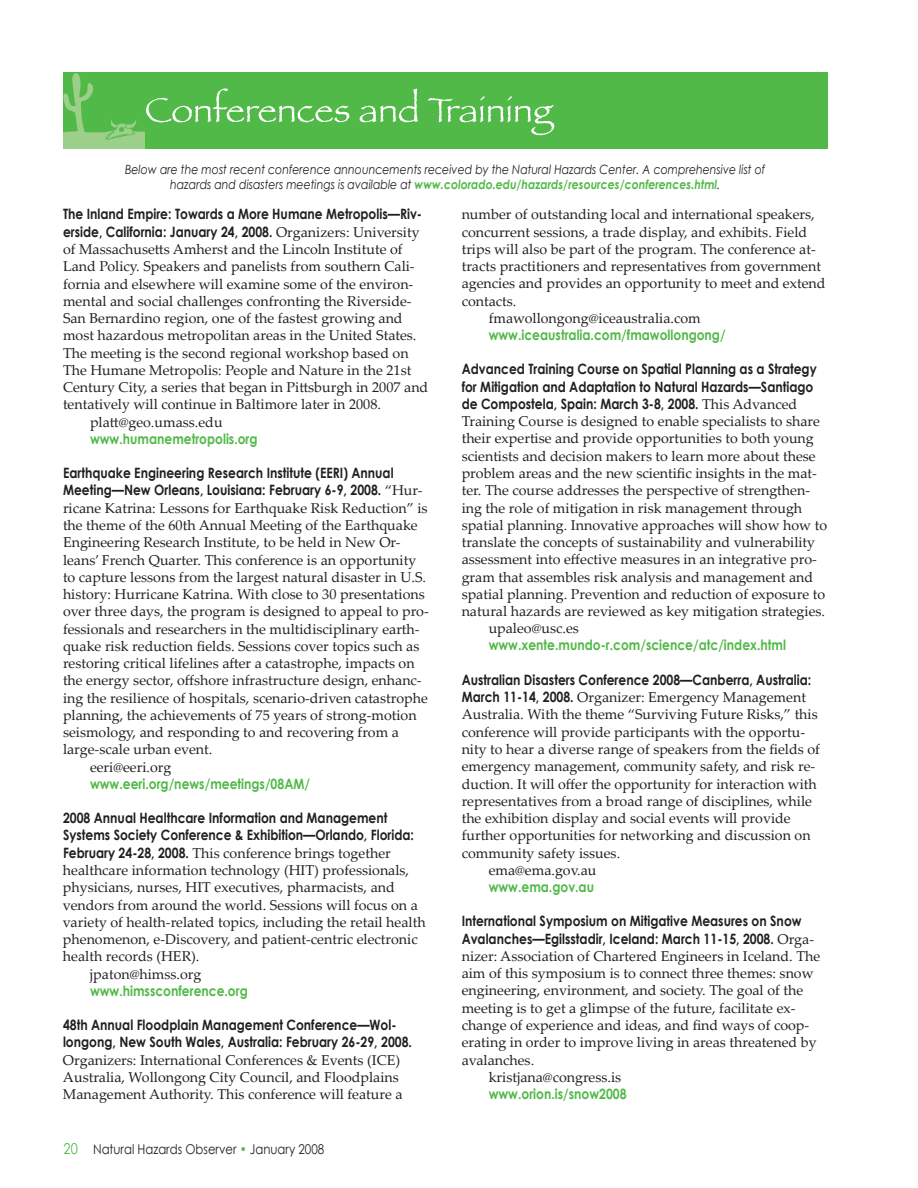
<style>
.page{position:relative;width:918px;height:1188px;background:#fff}
.page>*{position:absolute;margin:0;border:0;box-sizing:border-box;transform-origin:0 0}
.t1{font:14.25px/17.2px "Palatino Linotype";color:#231f20}
.t2{font:700 14.25px/17.2px "Century Gothic";color:#231f20;scale:.86 1}
.t3{font:700 14.25px "Century Gothic";color:#51b948;scale:.86 1}
.t4{font:13.5px "Century Gothic";color:#231f20;scale:.86 1}
.t5{font:italic 12.75px/15px "Century Gothic";color:#231f20;text-align:center;scale:.86 1}
.s1{font-weight:700;color:#51b948}
.s2{font-family:"Palatino Linotype";font-weight:400}
.s3{font-family:"Century Gothic";font-weight:700}
.s4{font-size:15px;color:#51b948}
.s5{color:#51b948}
</style>
<div class="page">
<div style="left:63px;top:72px;width:765px;height:76px;background:#51b948"></div>
<svg style="left:146px;top:88px;width:203px;height:34px"></svg>
<svg style="left:359px;top:89px;width:59px;height:33px"></svg>
<svg style="left:428px;top:96px;width:126px;height:39px"></svg>
<img style="left:63px;top:73px;width:82px;height:75px">
<p class="t5" style="left:125px;top:162px;width:746px">Below are the most recent conference announcements received by the Natural Hazards Center. A comprehensive list of hazards and disasters meetings is available at <span class="s1">www.colorado.edu/hazards/resources/conferences.html</span>.</p>
<p class="t2" style="left:63px;top:205px;width:419px">The Inland Empire: Towards a More Humane Metropolis—Riv&shy;erside, California: January 24, 2008. <span class="s2">Organizers: University</span></p>
<p class="t1" style="left:63px;top:240px;width:341px">of Massachusetts Amherst and the Lincoln Institute of</p>
<p class="t1" style="left:63px;top:257px;width:353px">Land Policy. Speakers and panelists from southern Cali-</p>
<p class="t1" style="left:63px;top:274px;width:352px">fornia and elsewhere will examine some of the environ-</p>
<p class="t1" style="left:63px;top:292px;width:350px">mental and social challenges confronting the Riverside-</p>
<p class="t1" style="left:63px;top:309px;width:341px">San Bernardino region, one of the fastest growing and</p>
<p class="t1" style="left:63px;top:326px;width:355px">most hazardous metropolitan areas in the United States.</p>
<p class="t1" style="left:63px;top:344px;width:347px">The meeting is the second regional workshop based on</p>
<p class="t1" style="left:63px;top:361px;width:350px">The Humane Metropolis: People and Nature in the 21st</p>
<p class="t1" style="left:63px;top:378px;width:367px">Century City, a series that began in Pittsburgh in 2007 and</p>
<p class="t1" style="left:63px;top:395px;width:320px">tentatively will continue in Baltimore later in 2008.</p>
<p class="t1" style="left:90px;top:413px;width:134px">platt@geo.umass.edu</p>
<p class="t3" style="left:90px;top:428px;width:196px">www.humanemetropolis.org</p>
<p class="t2" style="left:63px;top:464px;width:420px">Earthquake Engineering Research Institute (EERI) Annual<br>Meeting—New Orleans, Louisiana: February 6-9, 2008. <span class="s2">“Hur-</span></p>
<p class="t1" style="left:63px;top:499px;width:366px">ricane Katrina: Lessons for Earthquake Risk Reduction” is</p>
<p class="t1" style="left:63px;top:516px;width:356px">the theme of the 60th Annual Meeting of the Earthquake</p>
<p class="t1" style="left:63px;top:533px;width:339px">Engineering Research Institute, to be held in New Or-</p>
<p class="t1" style="left:63px;top:550px;width:355px">leans’ French Quarter. This conference is an opportunity</p>
<p class="t1" style="left:63px;top:568px;width:365px">to capture lessons from the largest natural disaster in U.S.</p>
<p class="t1" style="left:63px;top:585px;width:363px">history: Hurricane Katrina. With close to 30 presentations</p>
<p class="t1" style="left:63px;top:602px;width:367px">over three days, the program is designed to appeal to pro-</p>
<p class="t1" style="left:63px;top:620px;width:358px">fessionals and researchers in the multidisciplinary earth-</p>
<p class="t1" style="left:63px;top:637px;width:358px">quake risk reduction fields. Sessions cover topics such as</p>
<p class="t1" style="left:63px;top:654px;width:353px">restoring critical lifelines after a catastrophe, impacts on</p>
<p class="t1" style="left:63px;top:671px;width:360px">the energy sector, offshore infrastructure design, enhanc-</p>
<p class="t1" style="left:63px;top:689px;width:366px">ing the resilience of hospitals, scenario-driven catastrophe</p>
<p class="t1" style="left:63px;top:706px;width:355px">planning, the achievements of 75 years of strong-motion</p>
<p class="t1" style="left:63px;top:723px;width:338px">seismology, and responding to and recovering from a</p>
<p class="t1" style="left:63px;top:740px;width:151px">large-scale urban event.</p>
<p class="t1" style="left:90px;top:758px;width:83px">eeri@eeri.org</p>
<p class="t3" style="left:90px;top:773px;width:257px">www.eeri.org/news/meetings/08AM/</p>
<p class="t2" style="left:63px;top:809px;width:410px">2008 Annual Healthcare Information and Management<br>Systems Society Conference &amp; Exhibition—Orlando, Florida:</p>
<p class="t1" style="left:63px;top:844px;width:329px"><span class="s3">February 24-28, 2008.</span> This conference brings together</p>
<p class="t1" style="left:63px;top:861px;width:348px">healthcare information technology (HIT) professionals,</p>
<p class="t1" style="left:63px;top:878px;width:333px">physicians, nurses, HIT executives, pharmacists, and</p>
<p class="t1" style="left:63px;top:895px;width:356px">vendors from around the world. Sessions will focus on a</p>
<p class="t1" style="left:63px;top:913px;width:364px">variety of health-related topics, including the retail health</p>
<p class="t1" style="left:63px;top:930px;width:356px">phenomenon, e-Discovery, and patient-centric electronic</p>
<p class="t1" style="left:63px;top:947px;width:138px">health records (HER).</p>
<p class="t1" style="left:90px;top:965px;width:113px">jpaton@himss.org</p>
<p class="t3" style="left:90px;top:980px;width:185px">www.himssconference.org</p>
<p class="t2" style="left:63px;top:1016px;width:407px">48th Annual Floodplain Management Conference—Wol&shy;longong, New South Wales, Australia: February 26-29, 2008.</p>
<p class="t1" style="left:63px;top:1051px;width:341px">Organizers: International Conferences &amp; Events (ICE)<br>Australia, Wollongong City Council, and Floodplains<br>Management Authority. This conference will feature a</p>
<p class="t1" style="left:462px;top:205px;width:355px">number of outstanding local and international speakers,</p>
<p class="t1" style="left:462px;top:222px;width:347px">concurrent sessions, a trade display, and exhibits. Field</p>
<p class="t1" style="left:462px;top:240px;width:356px">trips will also be part of the program. The conference at-</p>
<p class="t1" style="left:462px;top:257px;width:361px">tracts practitioners and representatives from government</p>
<p class="t1" style="left:462px;top:274px;width:365px">agencies and provides an opportunity to meet and extend</p>
<p class="t1" style="left:462px;top:292px;width:56px">contacts.</p>
<p class="t1" style="left:489px;top:309px;width:214px">fmawollongong@iceaustralia.com</p>
<p class="t3" style="left:489px;top:324px;width:277px">www.iceaustralia.com/fmawollongong/</p>
<p class="t2" style="left:462px;top:360px;width:414px">Advanced Training Course on Spatial Planning as a Strategy for Mitigation and Adaptation to Natural Hazards—Santiago de Compostela, Spain: March 3-8, 2008. <span class="s2">This Advanced</span></p>
<p class="t1" style="left:462px;top:412px;width:360px">Training Course is designed to enable specialists to share</p>
<p class="t1" style="left:462px;top:429px;width:354px">their expertise and provide opportunities to both young</p>
<p class="t1" style="left:462px;top:447px;width:356px">scientists and decision makers to learn more about these</p>
<p class="t1" style="left:462px;top:464px;width:357px">problem areas and the new scientific insights in the mat-</p>
<p class="t1" style="left:462px;top:481px;width:350px">ter. The course addresses the perspective of strengthen-</p>
<p class="t1" style="left:462px;top:498px;width:342px">ing the role of mitigation in risk management through</p>
<p class="t1" style="left:462px;top:516px;width:367px">spatial planning. Innovative approaches will show how to</p>
<p class="t1" style="left:462px;top:533px;width:355px">translate the concepts of sustainability and vulnerability</p>
<p class="t1" style="left:462px;top:550px;width:357px">assessment into effective measures in an integrative pro-</p>
<p class="t1" style="left:462px;top:568px;width:353px">gram that assembles risk analysis and management and</p>
<p class="t1" style="left:462px;top:585px;width:365px">spatial planning. Prevention and reduction of exposure to</p>
<p class="t1" style="left:462px;top:602px;width:365px">natural hazards are reviewed as key mitigation strategies.</p>
<p class="t1" style="left:489px;top:619px;width:92px">upaleo@usc.es</p>
<p class="t3" style="left:489px;top:634px;width:347px">www.xente.mundo-r.com/science/atc/index.html</p>
<p class="t2" style="left:462px;top:671px;width:408px">Australian Disasters Conference 2008—Canberra, Australia:</p>
<p class="t1" style="left:462px;top:688px;width:346px"><span class="s3">March 11-14, 2008.</span> Organizer: Emergency Management</p>
<p class="t1" style="left:462px;top:705px;width:358px">Australia. With the theme “Surviving Future Risks,” this</p>
<p class="t1" style="left:462px;top:723px;width:345px">conference will provide participants with the opportu-</p>
<p class="t1" style="left:462px;top:740px;width:360px">nity to hear a diverse range of speakers from the fields of</p>
<p class="t1" style="left:462px;top:757px;width:355px">emergency management, community safety, and risk re-</p>
<p class="t1" style="left:462px;top:774px;width:357px">duction. It will offer the opportunity for interaction with</p>
<p class="t1" style="left:462px;top:792px;width:352px">representatives from a broad range of disciplines, while</p>
<p class="t1" style="left:462px;top:809px;width:331px">the exhibition display and social events will provide</p>
<p class="t1" style="left:462px;top:826px;width:350px">further opportunities for networking and discussion on</p>
<p class="t1" style="left:462px;top:844px;width:160px">community safety issues.</p>
<p class="t1" style="left:489px;top:861px;width:109px">ema@ema.gov.au</p>
<p class="t3" style="left:489px;top:876px;width:124px">www.ema.gov.au</p>
<p class="t2" style="left:462px;top:912px;width:411px">International Symposium on Mitigative Measures on Snow<br>Avalanches—Egilsstadir, Iceland: March 11-15, 2008. <span class="s2">Orga-</span></p>
<p class="t1" style="left:462px;top:947px;width:360px">nizer: Association of Chartered Engineers in Iceland. The</p>
<p class="t1" style="left:462px;top:964px;width:353px">aim of this symposium is to connect three themes: snow</p>
<p class="t1" style="left:462px;top:981px;width:343px">engineering, environment, and society. The goal of the</p>
<p class="t1" style="left:462px;top:999px;width:335px">meeting is to get a glimpse of the future, facilitate ex-</p>
<p class="t1" style="left:462px;top:1016px;width:349px">change of experience and ideas, and find ways of coop-</p>
<p class="t1" style="left:462px;top:1033px;width:356px">erating in order to improve living in areas threatened by</p>
<p class="t1" style="left:462px;top:1051px;width:74px">avalanches.</p>
<p class="t1" style="left:489px;top:1068px;width:134px">kristjana@congress.is</p>
<p class="t3" style="left:489px;top:1083px;width:162px">www.orion.is/snow2008</p>
<p class="t4" style="left:64px;top:1140px;width:305px"><span class="s4">20</span> Natural Hazards Observer <span class="s5">•</span> January 2008</p>
</div>
